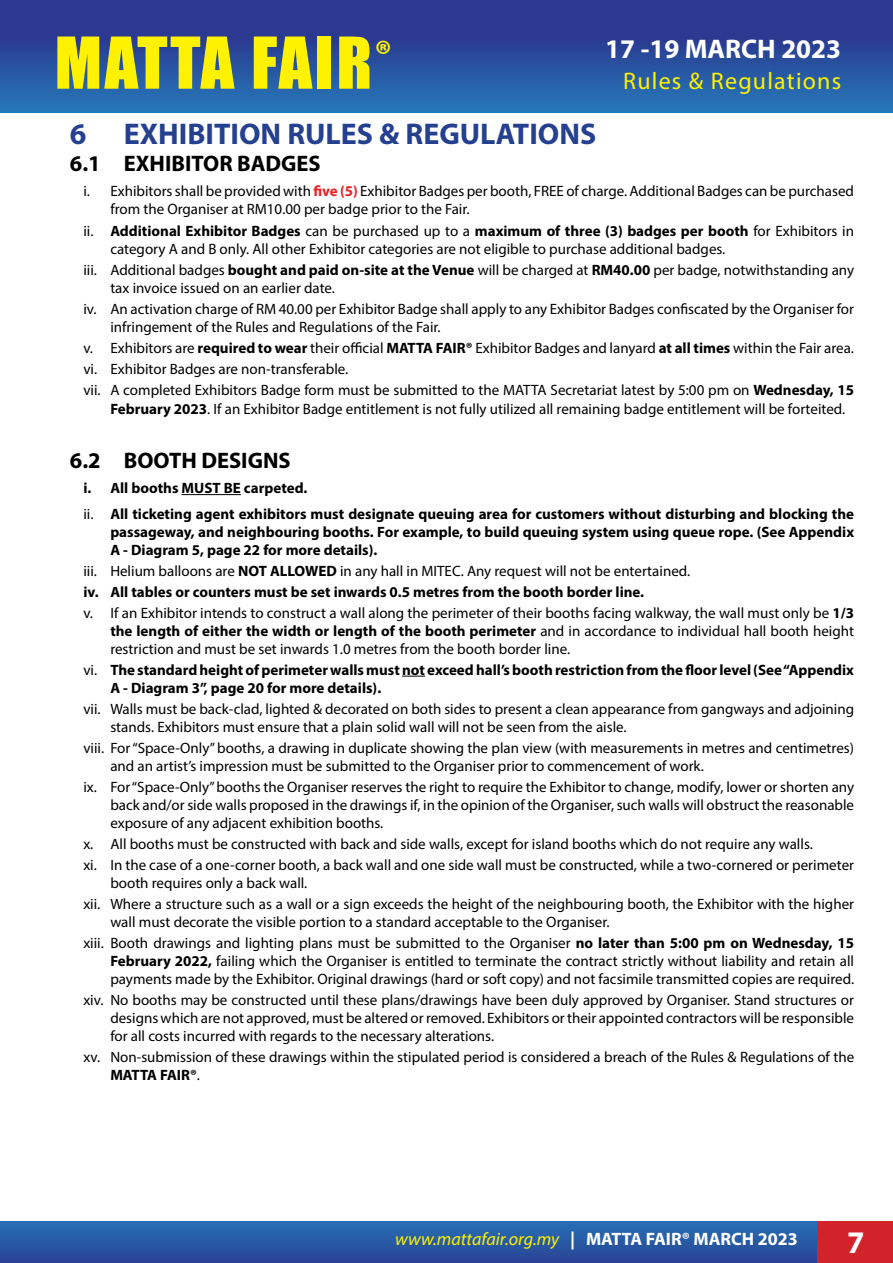
<style>
.page{position:relative;width:893px;height:1263px;background:#fff}
.page>*{position:absolute;margin:0;border:0;box-sizing:border-box;transform-origin:0 0}
.t1{font:66px "Impact";letter-spacing:.04em;color:#fff200}
.t2{font:700 31.5px "Myriad Pro";color:#fff}
.t3{font:700 30px "Myriad Pro";color:#25408f}
.t4{font:700 27px "Myriad Pro";color:#fff}
.t5{font:24px "Myriad Pro";letter-spacing:.05em;color:#fff200}
.t6{font:700 22.5px "Myriad Pro";color:#000}
.t7{font:italic 18px "Myriad Pro";color:#fff200}
.t8{font:15px/18px "Myriad Pro";color:#000}
.t9{font:700 15px/18px "Myriad Pro";color:#000}
.s1{font-weight:700;color:#ed2124}
.s2{font-weight:700}
.s3{font-weight:400}
.s4{font-weight:700;font-style:normal;color:#fff}
</style>
<div class="page">
<hr style="left:182px;top:494px;width:59px;height:1px;background:#000">
<svg style="left:402px;top:676px;width:23px;height:1px"></svg>
<div style="left:0;top:1222px;width:893px;height:41px;background:linear-gradient(to bottom,#2770b4,#294294)"></div>
<div style="left:818px;top:1222px;width:75px;height:41px;background:#d2232a"></div>
<div style="left:0;top:0;width:893px;height:113px;background:linear-gradient(to bottom,#2c2a86,#2673b6)"></div>
<h1 class="t1" style="left:55px;top:12px;width:339px">MATTA FAIR<sup>®</sup></h1>
<h3 class="t4" style="left:605px;top:32px;width:237px">17 -19 MARCH 2023</h3>
<h3 class="t5" style="left:623px;top:66px;width:219px">Rules &amp; Regulations</h3>
<h3 class="t3" style="left:70px;top:114px;width:528px">6 EXHIBITION RULES &amp; REGULATIONS</h3>
<h3 class="t6" style="left:70px;top:149px;width:252px">6.1 EXHIBITOR BADGES</h3>
<p class="t8" style="left:110px;top:182px;width:745px;text-indent:-27px">i. Exhibitors shall be provided with <span class="s1">five (5)</span> Exhibitor Badges per booth, FREE of charge. Additional Badges can be purchased from the Organiser at RM10.00 per badge prior to the Fair.</p>
<p class="t8" style="left:110px;top:221px;width:745px;text-indent:-27px">ii. <span class="s2">Additional Exhibitor Badges</span> can be purchased up to a <span class="s2">maximum of three (3) badges per booth</span> for Exhibitors in category A and B only. All other Exhibitor categories are not eligible to purchase additional badges.</p>
<p class="t8" style="left:110px;top:260px;width:745px;text-indent:-27px">iii. Additional badges <span class="s2">bought and paid on-site at the Venue</span> will be charged at <span class="s2">RM40.00</span> per badge, notwithstanding any tax invoice issued on an earlier date.</p>
<p class="t8" style="left:110px;top:299px;width:745px;text-indent:-27px">iv. An activation charge of RM 40.00 per Exhibitor Badge shall apply to any Exhibitor Badges confiscated by the Organiser for infringement of the Rules and Regulations of the Fair.</p>
<p class="t8" style="left:83px;top:337px;width:772px;line-height:21.1px">v. Exhibitors are <span class="s2">required to wear</span> their official <span class="s2">MATTA FAIR®</span> Exhibitor Badges and lanyard <span class="s2">at all times</span> within the Fair area. vi. Exhibitor Badges are non-transferable.<br>vii. A completed Exhibitors Badge form must be submitted to the MATTA Secretariat latest by 5:00 pm on <span class="s2">Wednesday, 15</span></p>
<p class="t8" style="left:110px;top:399px;width:736px"><span class="s2">February 2023</span>. If an Exhibitor Badge entitlement is not fully utilized all remaining badge entitlement will be forteited.</p>
<h3 class="t6" style="left:70px;top:445px;width:222px">6.2 BOOTH DESIGNS</h3>
<p class="t9" style="left:83px;top:475px;width:772px;line-height:25.5px">i. All booths MUST BE carpeted.<br><span class="s3">ii.</span> All ticketing agent exhibitors must designate queuing area for customers without disturbing and blocking the</p>
<p class="t9" style="left:110px;top:522px;width:745px">passageway, and neighbouring booths. For example, to build queuing system using queue rope. (See Appendix<br>A - Diagram 5, page 22 for more details).</p>
<p class="t8" style="left:83px;top:560px;width:772px;line-height:21px">iii. Helium balloons are <span class="s2">NOT ALLOWED</span> in any hall in MITEC. Any request will not be entertained.<br><span class="s2">iv. All tables or counters must be set inwards 0.5 metres from the booth border line.<br></span>v. If an Exhibitor intends to construct a wall along the perimeter of their booths facing walkway, the wall must only be <span class="s2">1/3</span></p>
<p class="t8" style="left:110px;top:621px;width:745px"><span class="s2">the length of either the width or length of the booth perimeter</span> and in accordance to individual hall booth height restriction and must be set inwards 1.0 metres from the booth border line.</p>
<p class="t9" style="left:110px;top:660px;width:745px;text-indent:-27px"><span class="s3">vi.</span> The standard height of perimeter walls must not exceed hall’s booth restriction from the floor level (See “Appendix<br>A - Diagram 3”, page 20 for more details).</p>
<p class="t8" style="left:110px;top:699px;width:745px;text-indent:-27px">vii. Walls must be back-clad, lighted &amp; decorated on both sides to present a clean appearance from gangways and adjoining stands. Exhibitors must ensure that a plain solid wall will not be seen from the aisle.</p>
<p class="t8" style="left:110px;top:738px;width:745px;text-indent:-27px">viii. For “Space-Only” booths, a drawing in duplicate showing the plan view (with measurements in metres and centimetres) and an artist’s impression must be submitted to the Organiser prior to commencement of work.</p>
<p class="t8" style="left:110px;top:777px;width:745px;text-align:justify;text-indent:-27px">ix. For “Space-Only” booths the Organiser reserves the right to require the Exhibitor to change, modify, lower or shorten any back and/or side walls proposed in the drawings if, in the opinion of the Organiser, such walls will obstruct the reasonable exposure of any adjacent exhibition booths.</p>
<p class="t8" style="left:83px;top:833px;width:772px;line-height:21px">x. All booths must be constructed with back and side walls, except for island booths which do not require any walls.<br>xi. In the case of a one-corner booth, a back wall and one side wall must be constructed, while a two-cornered or perimeter</p>
<p class="t8" style="left:83px;top:872px;width:772px;line-height:21px;text-indent:27px">booth requires only a back wall.<br>xii. Where a structure such as a wall or a sign exceeds the height of the neighbouring booth, the Exhibitor with the higher</p>
<p class="t8" style="left:83px;top:911px;width:772px;line-height:21px;text-indent:27px">wall must decorate the visible portion to a standard acceptable to the Organiser.<br>xiii. Booth drawings and lighting plans must be submitted to the Organiser <span class="s2">no later than 5:00 pm on Wednesday, 15</span></p>
<p class="t8" style="left:110px;top:951px;width:745px"><span class="s2">February 2022,</span> failing which the Organiser is entitled to terminate the contract strictly without liability and retain all payments made by the Exhibitor. Original drawings (hard or soft copy) and not facsimile transmitted copies are required.</p>
<p class="t8" style="left:110px;top:990px;width:745px;text-align:justify;text-indent:-27px">xiv. No booths may be constructed until these plans/drawings have been duly approved by Organiser. Stand structures or designs which are not approved, must be altered or removed. Exhibitors or their appointed contractors will be responsible for all costs incurred with regards to the necessary alterations.</p>
<p class="t8" style="left:110px;top:1047px;width:745px;text-indent:-27px">xv. Non-submission of these drawings within the stipulated period is considered a breach of the Rules &amp; Regulations of the<br><span class="s2">MATTA FAIR®</span>.</p>
<p class="t7" style="left:395px;top:1228px;width:404px">www.mattafair.org.my <span class="s4">| MATTA FAIR® MARCH 2023</span></p>
<h2 class="t2" style="left:847px;top:1222px;width:19px">7</h2>
</div>
